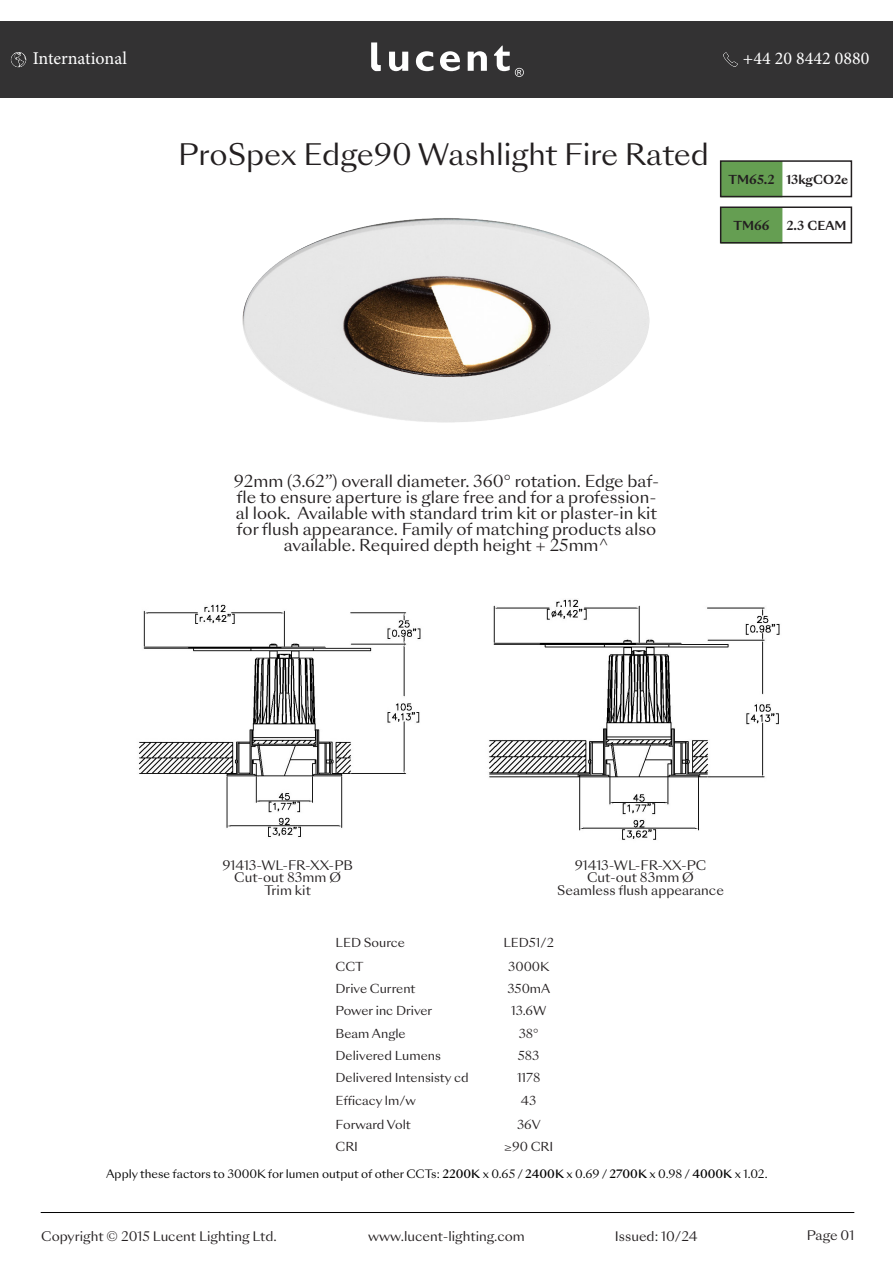
<style>
.page{position:relative;width:893px;height:1263px;background:#fff}
.page>*{position:absolute;margin:0;border:0;box-sizing:border-box;transform-origin:0 0}
.t1{font:28.65px "Sang Bleu Sunrise";color:#231f20}
.t2{font:18px "Minion Pro";color:#fff}
.bullet_points{font:15.9px/15.9px "Sang Bleu Sunrise";color:#231f20;text-align:center}
.bullet_point{font:12.75px "Sang Bleu Sunrise";color:#231f20}
.t3{font:12px "Sang Bleu Sunrise";color:#231f20}
.t4{font:700 12px "Sang Bleu Sunrise";color:#231f20}
.bullet_point-2{font:11.1px "Sang Bleu Sunrise";color:#000}
.s1{font-weight:500}
</style>
<div class="page">
<div style="left:0;top:21px;width:893px;height:77px;background:#333233"></div>
<img style="left:139px;top:604px;width:282px;height:233px">
<hr style="left:41px;top:1212px;width:813px;height:1px;background:#000">
<svg style="left:389px;top:52px;width:19px;height:19px"></svg>
<svg style="left:416px;top:51px;width:17px;height:20px"></svg>
<svg style="left:440px;top:51px;width:20px;height:20px"></svg>
<svg style="left:468px;top:51px;width:19px;height:20px"></svg>
<svg style="left:371px;top:42px;width:10px;height:29px"></svg>
<svg style="left:494px;top:46px;width:30px;height:31px"></svg>
<img style="left:489px;top:599px;width:291px;height:241px">
<img style="left:242px;top:218px;width:408px;height:205px">
<div style="left:721px;top:161px;width:61px;height:36px;background:#659e52"></div>
<div style="left:720px;top:160px;width:132px;height:37px;border:2px solid #231f20"></div>
<div style="left:721px;top:207px;width:61px;height:36px;background:#659e52"></div>
<div style="left:720px;top:206px;width:132px;height:37px;border:2px solid #231f20"></div>
<img style="left:11px;top:52px;width:15px;height:15px">
<img style="left:723px;top:52px;width:15px;height:15px">
<p class="t2" style="left:33px;top:47px;width:96px">International</p>
<p class="t2" style="left:743px;top:47px;width:128px">+44 20 8442 0880</p>
<p class="t1" style="left:178px;top:135px;width:532px">ProSpex Edge90 Washlight Fire Rated</p>
<p class="t4" style="left:728px;top:171px;width:48px">TM65.2</p>
<p class="t4" style="left:786px;top:171px;width:63px">13kgCO2e</p>
<p class="t4" style="left:733px;top:217px;width:38px">TM66</p>
<p class="t4" style="left:786px;top:217px;width:62px">2.3 CEAM</p>
<p class="bullet_points" style="left:234px;top:474px;width:427px">92mm (3.62”) overall diameter. 360° rotation. Edge baf&shy;fle to ensure aperture is glare free and for a profession&shy;al look. Available with standard trim kit or plaster-in kit for flush appearance. Family of matching products also available. Required depth height + 25mm^</p>
<p class="bullet_point" style="left:222px;top:856px;width:132px">91413-WL-FR-XX-PB</p>
<p class="bullet_point" style="left:234px;top:869px;width:108px">Cut-out 83mm Ø</p>
<p class="bullet_point" style="left:264px;top:881px;width:48px">Trim kit</p>
<p class="bullet_point" style="left:575px;top:856px;width:133px">91413-WL-FR-XX-PC</p>
<p class="bullet_point" style="left:587px;top:869px;width:108px">Cut-out 83mm Ø</p>
<p class="bullet_point" style="left:557px;top:881px;width:168px">Seamless flush appearance</p>
<p class="t3" style="left:336px;top:934px;width:71px">LED Source</p>
<p class="t3" style="left:503px;top:934px;width:52px">LED51/2</p>
<p class="t3" style="left:336px;top:958px;width:30px">CCT</p>
<p class="t3" style="left:508px;top:958px;width:43px">3000K</p>
<p class="t3" style="left:336px;top:980px;width:81px">Drive Current</p>
<p class="t3" style="left:507px;top:980px;width:44px">350mA</p>
<p class="t3" style="left:336px;top:1002px;width:98px">Power inc Driver</p>
<p class="t3" style="left:511px;top:1002px;width:37px">13.6W</p>
<p class="t3" style="left:336px;top:1025px;width:72px">Beam Angle</p>
<p class="t3" style="left:519px;top:1025px;width:21px">38°</p>
<p class="t3" style="left:336px;top:1047px;width:107px">Delivered Lumens</p>
<p class="t3" style="left:518px;top:1047px;width:23px">583</p>
<p class="t3" style="left:336px;top:1070px;width:135px">Delivered Intensisty cd</p>
<p class="t3" style="left:517px;top:1070px;width:25px">1178</p>
<p class="t3" style="left:336px;top:1092px;width:82px">Efficacy lm/w</p>
<p class="t3" style="left:521px;top:1092px;width:17px">43</p>
<p class="t3" style="left:336px;top:1116px;width:77px">Forward Volt</p>
<p class="t3" style="left:517px;top:1116px;width:25px">36V</p>
<p class="t3" style="left:336px;top:1138px;width:24px">CRI</p>
<p class="t3" style="left:504px;top:1138px;width:51px">≥90 CRI</p>
<p class="bullet_point-2" style="left:106px;top:1166px;width:663px">Apply these factors to 3000K for lumen output of other CCTs: <span class="s1">2200K</span> x 0.65 / <span class="s1">2400K</span> x 0.69 / <span class="s1">2700K</span> x 0.98 / <span class="s1">4000K</span> x 1.02.</p>
<p class="bullet_point" style="left:41px;top:1227px;width:237px">Copyright © 2015 Lucent Lighting Ltd.</p>
<p class="bullet_point" style="left:807px;top:1227px;width:49px">Page 01</p>
<p class="bullet_point" style="left:368px;top:1227px;width:158px">www.lucent-lighting.com</p>
<p class="bullet_point" style="left:615px;top:1227px;width:84px">Issued: 10/24</p>
</div>
